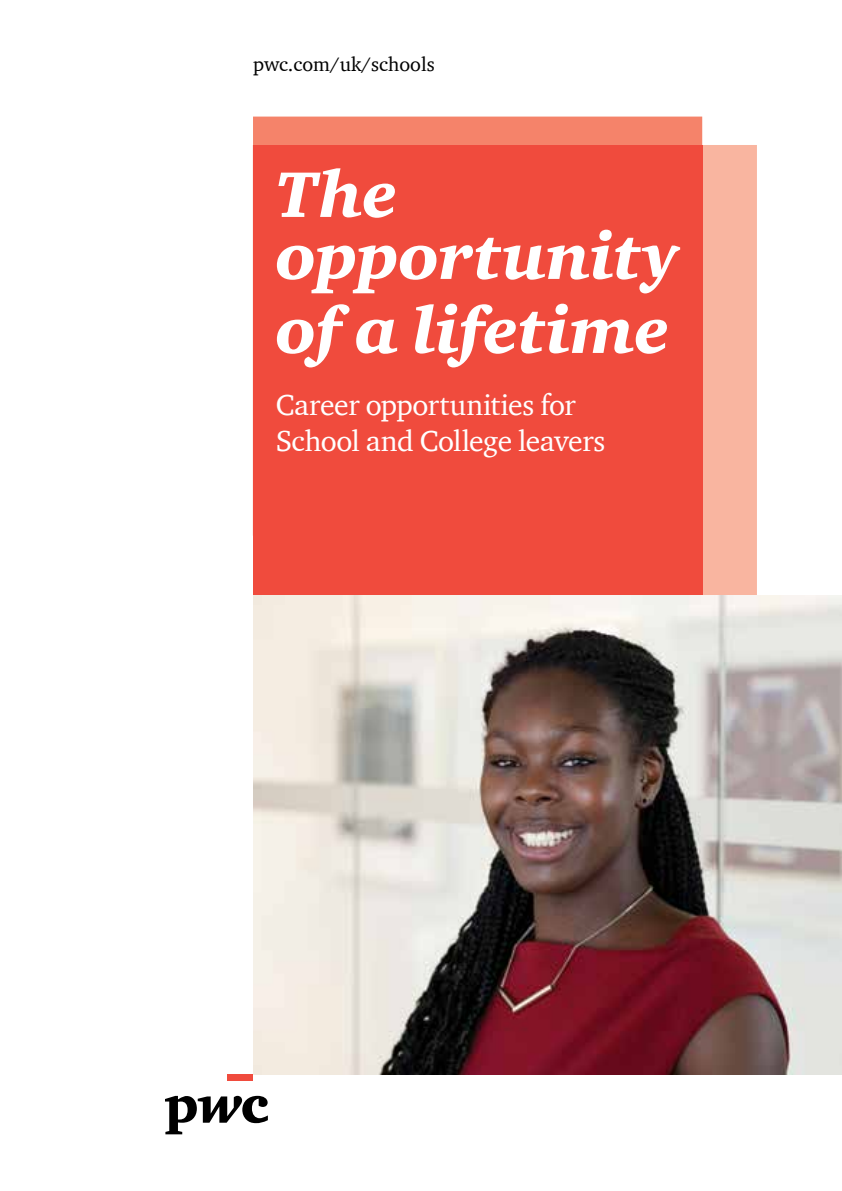
<style>
.page{position:relative;width:842px;height:1191px;background:#fff}
.page>*{position:absolute;margin:0;border:0;box-sizing:border-box;transform-origin:0 0}
.t1{font:italic 900 66px/62px "ITC Charter Com";letter-spacing:-.005em;color:#fff}
.t2{font:29.6px/36px "ITC Charter Com";letter-spacing:-.015em;color:#fff}
.t3{font:20px "ITC Charter Com";color:#000}
</style>
<div class="page">
<div style="left:253px;top:117px;width:449px;height:28px;background:#f5836a"></div>
<div style="left:702px;top:145px;width:55px;height:450px;background:#f9b5a0"></div>
<div style="left:253px;top:145px;width:449px;height:479px;background:#f04b3d"></div>
<div style="left:227px;top:1074px;width:26px;height:6px;background:#f04b3d"></div>
<svg style="left:165px;top:1095px;width:103px;height:39px"></svg>
<img style="left:253px;top:595px;width:589px;height:479px">
<p class="t3" style="left:253px;top:52px;width:183px">pwc.com/uk/schools</p>
<h1 class="t1" style="left:276px;top:162px;width:404px">The opportunity</h1>
<h1 class="t1" style="left:276px;top:298px;width:395px">of a lifetime</h1>
<p class="t2" style="left:276px;top:386px;width:331px">Career opportunities for<br>School and College leavers</p>
</div>
